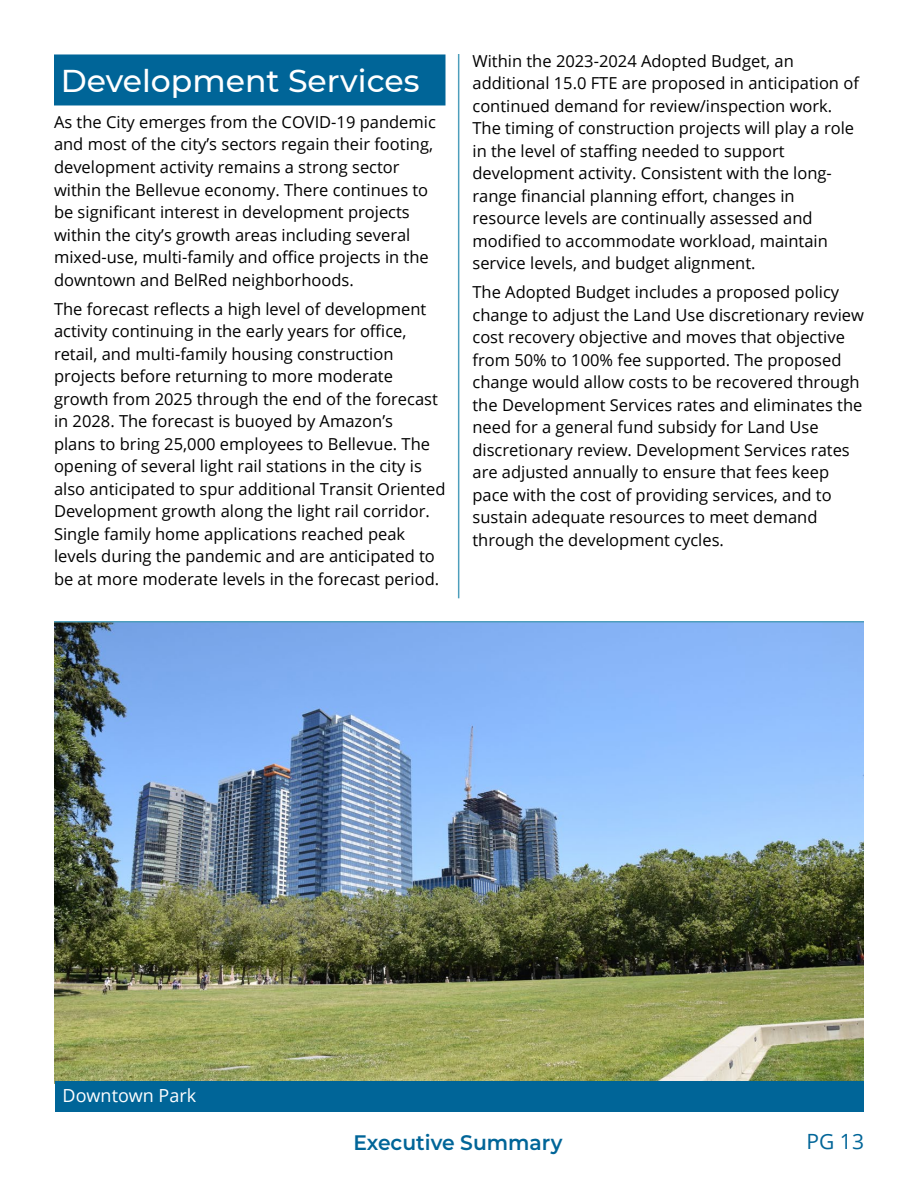
<style>
.page{position:relative;width:918px;height:1188px;background:#fff}
.page>*{position:absolute;margin:0;border:0;box-sizing:border-box;transform-origin:0 0}
.section_headlines_h2{font:500 31.5px "Montserrat";color:#fff}
.t1{font:600 21px "Montserrat";color:#006598}
.t2{font:21px "Open Sans";color:#006598}
.photo_caption_white{font:18px "Open Sans";color:#fff}
.overall_text{font:16.5px/22.5px "Open Sans";color:#000}
.s1{font-style:inherit}
</style>
<div class="page">
<div style="left:54px;top:54px;width:392px;height:51px;background:#006598"></div>
<hr style="left:458px;top:54px;width:1px;height:544px;background:#4e9ebc">
<img style="left:54px;top:622px;width:810px;height:461px">
<div style="left:55px;top:1081px;width:809px;height:31px;background:#006598"></div>
<hr style="left:54px;top:621px;width:810px;height:1px;background:#4e9ebc">
<h2 class="section_headlines_h2" style="left:61px;top:59px;width:360px">Development Services</h2>
<p class="overall_text" style="left:54px;top:110px;width:383px">As the City emerges from the COVID-19 pandemic and most of the city’s sectors regain their footing, development activity remains a strong sector within the Bellevue economy. There continues to be significant interest in development projects within the city’s growth areas including several mixed-use, multi-family and office projects in the downtown and BelRed neighborhoods.</p>
<p class="overall_text" style="left:54px;top:297px;width:393px">The forecast reflects a high level of development activity continuing in the early years for office, retail, and multi-family housing construction projects before returning to more moderate growth from 2025 through the end of the forecast in 2028. The forecast is buoyed by Amazon’s<br>plans to bring 25,000 employees to Bellevue. The opening of several light rail stations in the city is also anticipated to spur additional Transit Oriented Development growth along the light rail corridor.<br>Single family home applications reached peak levels during the pandemic and are anticipated to be at more moderate levels in the forecast period.</p>
<p class="overall_text" style="left:472px;top:49px;width:388px">Within the 2023-2024 <span class="s1">Adopted</span> Budget, an additional 15.0 FTE are proposed in anticipation of continued demand for review/inspection work.<br>The timing of construction projects will play a role in the level of staffing needed to support development activity. Consistent with the long&shy;range financial planning effort, changes in resource levels are continually assessed and modified to accommodate workload, maintain service levels, and budget alignment.</p>
<p class="overall_text" style="left:473px;top:281px;width:393px">The <span class="s1">Adopted</span> Budget includes a proposed policy change to adjust the Land Use discretionary review cost recovery objective and moves that objective from 50% to 100% fee supported. The proposed change would allow costs to be recovered through the Development Services rates and eliminates the need for a general fund subsidy for Land Use discretionary review. Development Services rates are adjusted annually to ensure that fees keep pace with the cost of providing services, and to sustain adequate resources to meet demand through the development cycles.</p>
<p class="photo_caption_white" style="left:63px;top:1084px;width:135px">Downtown Park</p>
<p class="t1" style="left:353px;top:1128px;width:211px">Executive Summary</p>
<p class="t2" style="left:807px;top:1127px;width:59px">PG 13</p>
</div>
